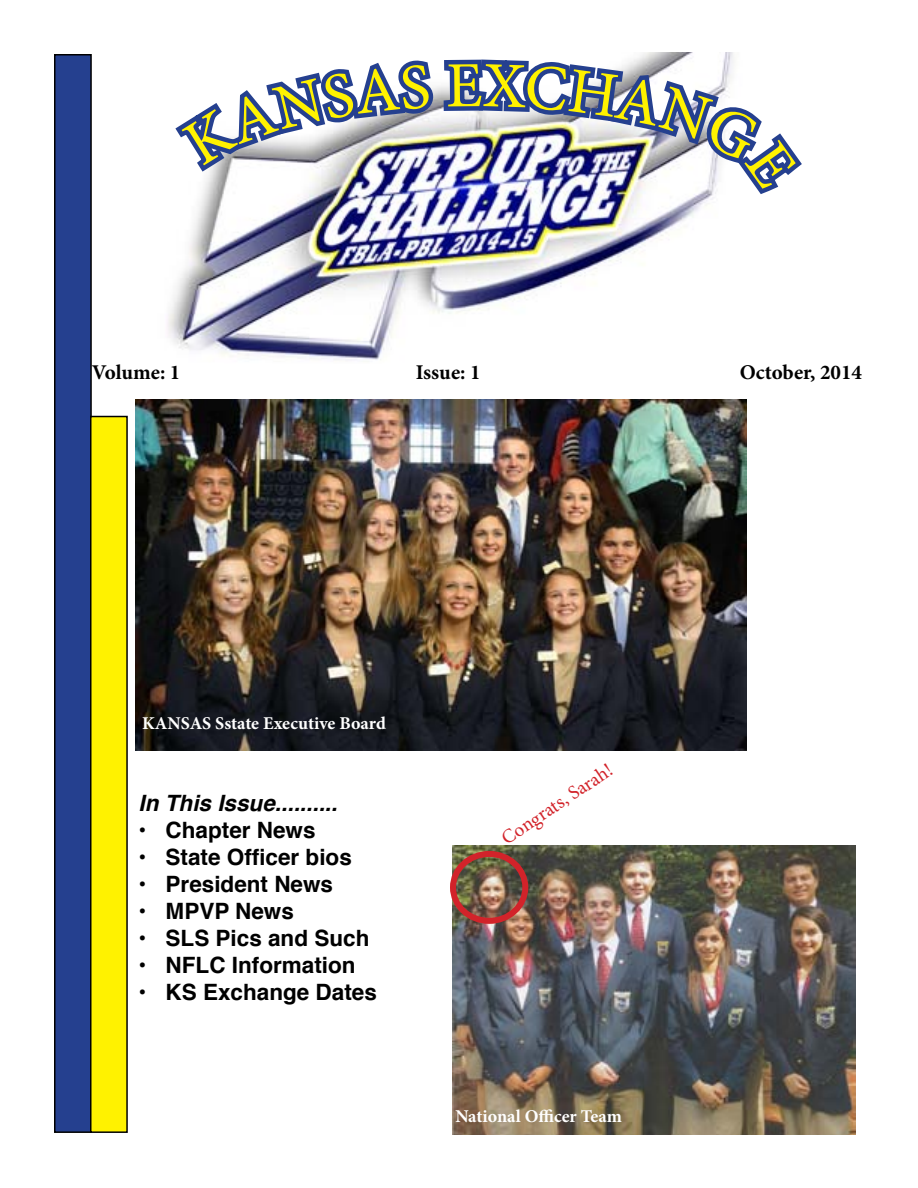
<style>
.page{position:relative;width:918px;height:1188px;background:#fff}
.page>*{position:absolute;margin:0;border:0;box-sizing:border-box;transform-origin:0 0}
.t1{font:700 22.5px "Helvetica";color:#000}
.t2{font:italic 700 22.5px "Helvetica";color:#000}
.t3{font:700 21px "Minion Pro";color:#000}
.t4{font:19.5px "Minion Pro";color:#d2232a}
.t5{font:700 18px "Minion Pro";letter-spacing:-.005em;color:#fff}
</style>
<div class="page">
<img style="left:167px;top:199px;width:546px;height:161px">
<img style="left:452px;top:845px;width:403px;height:290px">
<div style="left:450px;top:851px;width:78px;height:73px;border:6px solid #d2232a;border-radius:50%"></div>
<div style="left:55px;top:55px;width:36px;height:1077px;background:#25408f"></div>
<div style="left:54px;top:54px;width:38px;height:1079px;border:2px solid #000"></div>
<div style="left:91px;top:417px;width:36px;height:715px;background:#fff200"></div>
<div style="left:90px;top:416px;width:38px;height:717px;border:2px solid #000"></div>
<img style="left:135px;top:400px;width:612px;height:351px">
<svg style="left:175px;top:52px;width:627px;height:147px"></svg>
<p class="t3" style="left:92px;top:358px;width:90px">Volume: 1</p>
<p class="t3" style="left:416px;top:358px;width:66px">Issue: 1</p>
<p class="t3" style="left:740px;top:358px;width:124px">October, 2014</p>
<p class="t5" style="left:142px;top:711px;width:245px">KANSAS Sstate Executive Board</p>
<p class="t2" style="left:139px;top:784px;width:200px">In This Issue..........</p>
<p class="t1" style="left:139px;top:812px;width:179px">• Chapter News</p>
<p class="t1" style="left:139px;top:839px;width:215px">• State Officer bios</p>
<p class="t1" style="left:139px;top:866px;width:196px">• President News</p>
<p class="t1" style="left:139px;top:893px;width:157px">• MPVP News</p>
<p class="t1" style="left:139px;top:920px;width:232px">• SLS Pics and Such</p>
<p class="t1" style="left:139px;top:947px;width:218px">• NFLC Information</p>
<p class="t1" style="left:139px;top:974px;width:240px">• KS Exchange Dates</p>
<p class="t4" style="left:496px;top:829px;width:131px;rotate:-34deg">Congrats, Sarah!</p>
<p class="t5" style="left:455px;top:1103px;width:168px">National Officer Team</p>
</div>
